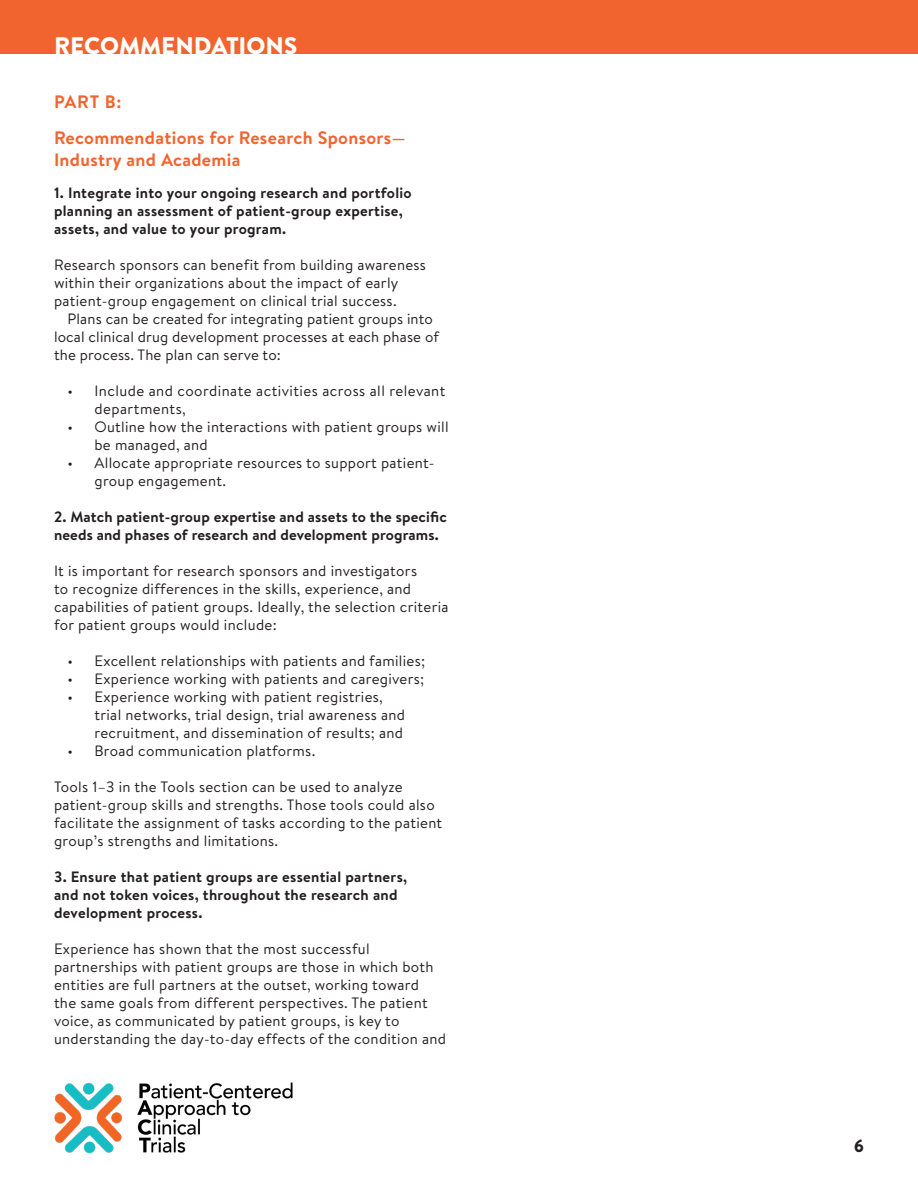
<style>
.page{position:relative;width:918px;height:1188px;background:#fff}
.page>*{position:absolute;margin:0;border:0;box-sizing:border-box;transform-origin:0 0}
.t1{font:900 24px "Brandon Grotesque";color:#fff}
.Subhead{font:700 18px/21.6px "Brandon Text";letter-spacing:.02em;color:#f2642f}
.t2{font:900 18px "Brandon Grotesque";color:#231f20}
.FirstGraf{font:15px/18px "Brandon Text";letter-spacing:.02em;color:#231f20}
.t3{font:700 15px/18px "Brandon Text";letter-spacing:.02em;color:#231f20}
</style>
<div class="page">
<div style="left:0;top:0;width:918px;height:54px;background:#f2642f"></div>
<img style="left:54px;top:1082px;width:239px;height:72px">
<p class="t1" style="left:54px;top:29px;width:245px">RECOMMENDATIONS</p>
<p class="Subhead" style="left:54px;top:91px;width:69px">PART B:</p>
<p class="Subhead" style="left:54px;top:127px;width:353px">Recommendations for Research Sponsors—<br>Industry and Academia</p>
<p class="t3" style="left:54px;top:183px;width:359px">1. Integrate into your ongoing research and portfolio planning an assessment of patient-group expertise, assets, and value to your program.</p>
<p class="FirstGraf" style="left:54px;top:255px;width:374px">Research sponsors can benefit from building awareness within their organizations about the impact of early patient-group engagement on clinical trial success.</p>
<p class="FirstGraf" style="left:54px;top:309px;width:387px;text-indent:14px">Plans can be created for integrating patient groups into local clinical drug development processes at each phase of the process. The plan can serve to:</p>
<p class="FirstGraf" style="left:94px;top:381px;width:352px;text-indent:-27px">• Include and coordinate activities across all relevant departments,</p>
<p class="FirstGraf" style="left:94px;top:417px;width:356px;text-indent:-27px">• Outline how the interactions with patient groups will be managed, and</p>
<p class="FirstGraf" style="left:94px;top:453px;width:342px;text-indent:-27px">• Allocate appropriate resources to support patient&shy;group engagement.</p>
<p class="t3" style="left:54px;top:507px;width:394px">2. Match patient-group expertise and assets to the specific needs and phases of research and development programs.</p>
<p class="FirstGraf" style="left:54px;top:561px;width:396px">It is important for research sponsors and investigators<br>to recognize differences in the skills, experience, and capabilities of patient groups. Ideally, the selection criteria for patient groups would include:</p>
<p class="FirstGraf" style="left:68px;top:651px;width:359px">• Excellent relationships with patients and families;</p>
<p class="FirstGraf" style="left:68px;top:669px;width:358px">• Experience working with patients and caregivers;</p>
<p class="FirstGraf" style="left:94px;top:687px;width:312px;text-indent:-27px">• Experience working with patient registries, trial networks, trial design, trial awareness and recruitment, and dissemination of results; and</p>
<p class="FirstGraf" style="left:68px;top:741px;width:249px">• Broad communication platforms.</p>
<p class="FirstGraf" style="left:54px;top:777px;width:390px">Tools 1–3 in the Tools section can be used to analyze patient-group skills and strengths. Those tools could also facilitate the assignment of tasks according to the patient group’s strengths and limitations.</p>
<p class="t3" style="left:54px;top:867px;width:355px">3. Ensure that patient groups are essential partners, and not token voices, throughout the research and development process.</p>
<p class="FirstGraf" style="left:54px;top:939px;width:393px">Experience has shown that the most successful partnerships with patient groups are those in which both entities are full partners at the outset, working toward<br>the same goals from different perspectives. The patient voice, as communicated by patient groups, is key to understanding the day-to-day effects of the condition and</p>
<p class="t2" style="left:854px;top:1133px;width:11px">6</p>
</div>
